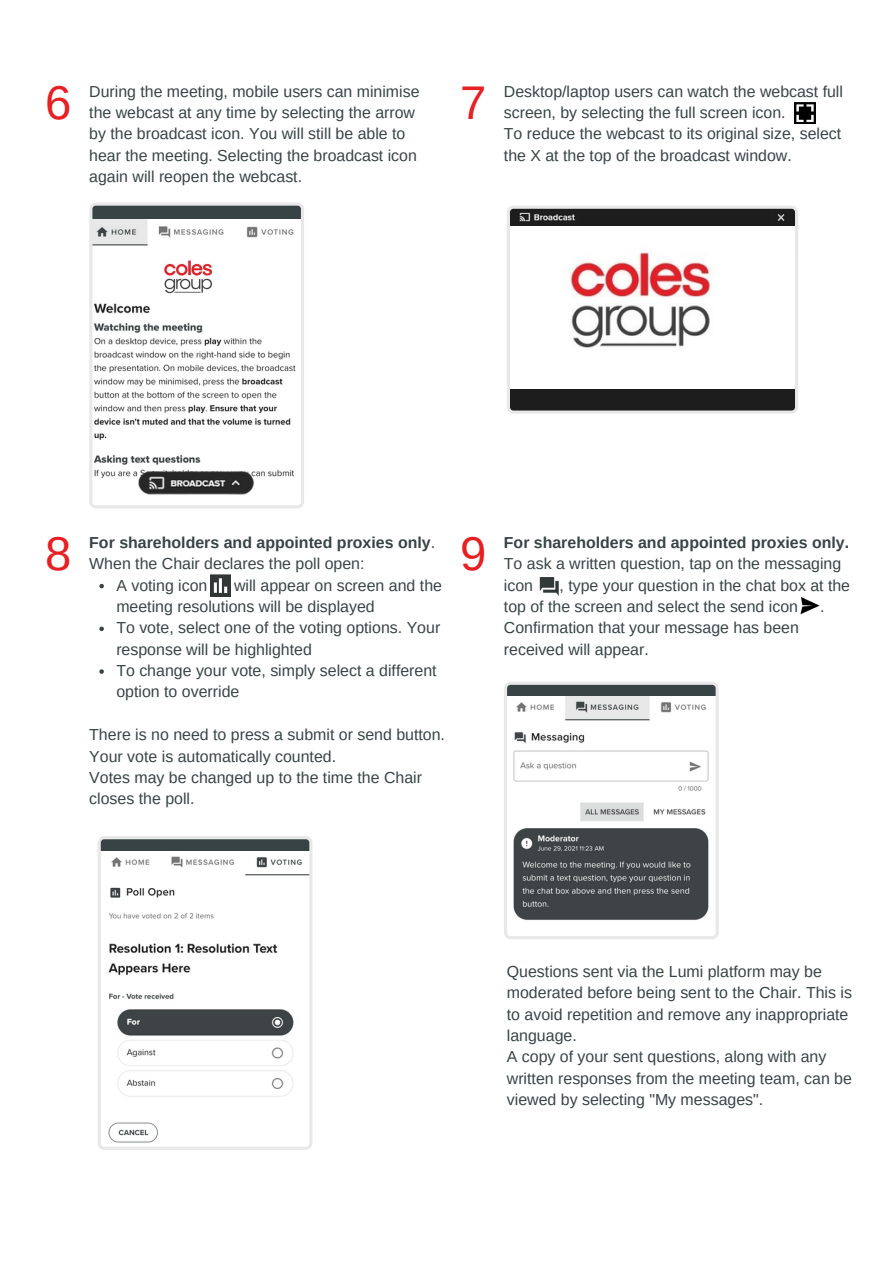
<style>
.page{position:relative;width:893px;height:1264px;background:#fff}
.page>*{position:absolute;margin:0;border:0;box-sizing:border-box;transform-origin:0 0}
.t1{font:47.25px "Arimo";color:#e72024}
.t2{font:15.9px/21.3px "Arimo";color:#384345}
.t3{font:700 15.9px/21.3px "Arimo";color:#384345}
.s1{font-weight:400}
</style>
<div class="page">
<img style="left:794px;top:103px;width:21px;height:20px">
<img style="left:800px;top:597px;width:20px;height:17px">
<svg style="left:99px;top:584px;width:5px;height:4px"></svg>
<svg style="left:99px;top:626px;width:5px;height:5px"></svg>
<svg style="left:99px;top:669px;width:5px;height:5px"></svg>
<img style="left:210px;top:574px;width:20px;height:22px">
<img style="left:539px;top:577px;width:20px;height:19px">
<svg style="left:507px;top:206px;width:291px;height:207px;background:#4d4d4d"></svg>
<svg style="left:89px;top:202px;width:215px;height:306px"></svg>
<img style="left:138px;top:255px;width:113px;height:34px">
<svg style="left:98px;top:836px;width:214px;height:313px"></svg>
<svg style="left:504px;top:682px;width:214px;height:257px"></svg>
<img style="left:139px;top:249px;width:107px;height:48px">
<img style="left:510px;top:226px;width:284px;height:162px">
<p class="t2" style="left:89px;top:80px;width:332px">During the meeting, mobile users can minimise the webcast at any time by selecting the arrow by the broadcast icon. You will still be able to hear the meeting. Selecting the broadcast icon again will reopen the webcast.</p>
<h1 class="t1" style="left:45px;top:76px;width:28px">6</h1>
<h1 class="t1" style="left:460px;top:76px;width:28px">7</h1>
<p class="t2" style="left:504px;top:80px;width:340px">Desktop/laptop users can watch the webcast full screen, by selecting the full screen icon.<br>To reduce the webcast to its original size, select the X at the top of the broadcast window.</p>
<p class="t3" style="left:89px;top:531px;width:347px">For shareholders and appointed proxies only<span class="s1">.<br>When the Chair declares the poll open:</span></p>
<h1 class="t1" style="left:45px;top:527px;width:28px">8</h1>
<h1 class="t1" style="left:460px;top:527px;width:28px">9</h1>
<p class="t2" style="left:116px;top:574px;width:93px">A voting icon</p>
<p class="t2" style="left:116px;top:574px;width:327px;text-indent:118px">will appear on screen and the meeting resolutions will be displayed<br>To vote, select one of the voting options. Your response will be highlighted<br>To change your vote, simply select a different option to override</p>
<p class="t3" style="left:504px;top:531px;width:346px">For shareholders and appointed proxies only.</p>
<p class="t2" style="left:504px;top:553px;width:339px">To ask a written question, tap on the messaging icon</p>
<p class="t2" style="left:504px;top:574px;width:347px;text-indent:56px">, type your question in the chat box at the top of the screen and select the send icon</p>
<p class="t2" style="left:820px;top:596px;width:6px">.</p>
<p class="t2" style="left:504px;top:617px;width:296px">Confirmation that your message has been received will appear.</p>
<p class="t2" style="left:89px;top:724px;width:357px">There is no need to press a submit or send button.<br>Your vote is automatically counted.<br>Votes may be changed up to the time the Chair closes the poll.</p>
<p class="t2" style="left:507px;top:960px;width:346px">Questions sent via the Lumi platform may be moderated before being sent to the Chair. This is to avoid repetition and remove any inappropriate language.<br>A copy of your sent questions, along with any written responses from the meeting team, can be viewed by selecting "My messages".</p>
</div>
